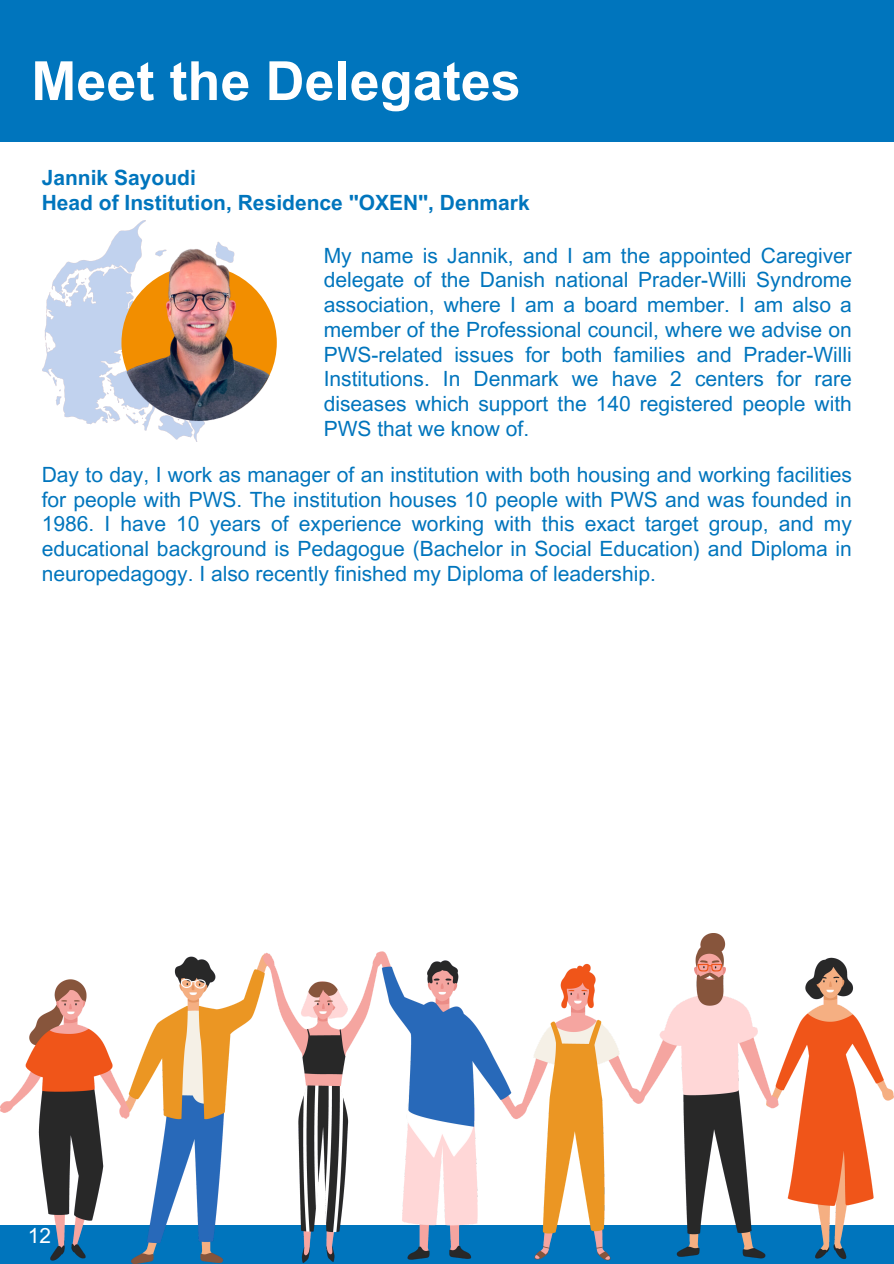
<style>
.page{position:relative;width:894px;height:1264px;background:#fff}
.page>*{position:absolute;margin:0;border:0;box-sizing:border-box;transform-origin:0 0}
.t1{font:700 54px "Arial MT Pro";color:#fff}
.t2{font:21px/24.8px "Arial MT Pro";color:#0075bd;text-align:justify}
.t3{font:700 21px "Arial MT Pro";color:#0075bd}
.t4{font:21px "Arial MT Pro";color:#fff}
</style>
<div class="page">
<div style="left:0;top:0;width:893px;height:141px;background:#0075bd"></div>
<div style="left:0;top:1224px;width:893px;height:39px;background:#0075bd"></div>
<svg style="left:42px;top:220px;width:162px;height:221px"></svg>
<img style="left:116px;top:237px;width:161px;height:188px">
<img style="left:0;top:933px;width:893px;height:329px">
<p class="t1" style="left:31px;top:61px;width:491px">Meet the Delegates</p>
<p class="t3" style="left:42px;top:170px;width:155px">Jannik Sayoudi</p>
<p class="t3" style="left:42px;top:194px;width:489px">Head of Institution, Residence "OXEN", Denmark</p>
<p class="t2" style="left:323px;top:245px;width:529px">My name is Jannik, and I am the appointed Caregiver delegate of the Danish national Prader-Willi Syndrome association, where I am a board member. I am also a member of the Professional council, where we advise on PWS-related issues for both families and Prader-Willi Institutions. In Denmark we have 2 centers for rare diseases which support the 140 registered people with PWS that we know of.</p>
<p class="t2" style="left:42px;top:465px;width:811px">Day to day, I work as manager of an institution with both housing and working facilities for people with PWS. The institution houses 10 people with PWS and was founded in 1986. I have 10 years of experience working with this exact target group, and my educational background is Pedagogue (Bachelor in Social Education) and Diploma in neuropedagogy. I also recently finished my Diploma of leadership.</p>
<p class="t4" style="left:28px;top:1227px;width:25px">12</p>
</div>
